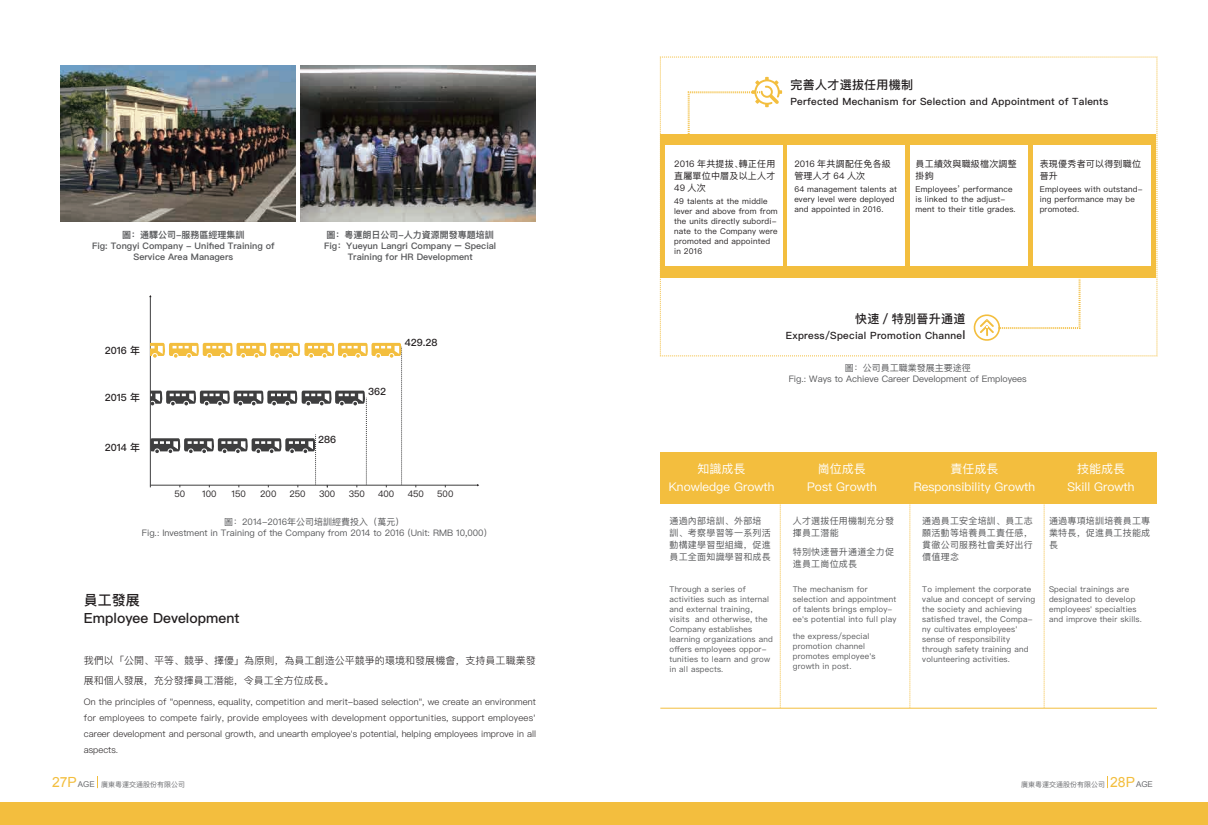
<style>
.page{position:relative;width:1208px;height:825px;background:#fff}
.page>*{position:absolute;margin:0;border:0;box-sizing:border-box;transform-origin:0 0}
.t1{font:500 14px/18px "Ping Fang SC";color:#231f20}
.t2{font:12px/18px "Ping Fang SC";color:#fff;text-align:center}
.t3{font:500 12px "Ping Fang SC";letter-spacing:.025em;color:#231f20}
.t4{font:500 10px "Ping Fang SC";letter-spacing:.025em;color:#231f20}
.t5{font:300 10px/20px "Ping Fang SC";letter-spacing:.005em;color:#231f20}
.t6{font:300 9px/16px "Ping Fang SC";letter-spacing:.005em;color:#231f20;text-align:justify}
.t7{font:9px/10.8px "Ping Fang SC";color:#57585a;text-align:center}
.t8{font:600 9px/10.8px "Ping Fang SC";color:#57585a;text-align:center}
.t9{font:9px/12px "Ping Fang SC";letter-spacing:.025em;color:#57585a}
.t10{font:9px/12px "Ping Fang SC";letter-spacing:.025em;color:#231f20}
.t11{font:8px/10px "Ping Fang SC";letter-spacing:.025em;color:#57585a}
.t12{font:8px/10px "Ping Fang SC";letter-spacing:.025em;color:#231f20}
.t13{font:7px "Ping Fang SC";color:#6c6d70}
.s1{font-size:12px}
.s2{font-family:"Arial";font-size:14px;color:#f3be3e}
.s3{font-family:"Arial";font-size:8px}
</style>
<div class="page">
<div style="left:660px;top:452px;width:497px;height:52px;background:#f3be3e"></div>
<hr style="left:150px;top:297px;width:1px;height:188px;background:#3e3e3f">
<hr style="left:150px;top:485px;width:328px;height:1px;background:#3e3e3f">
<svg style="left:150px;top:343px;width:252px;height:144px"></svg>
<div style="left:0;top:802px;width:1208px;height:23px;background:#f3be3e"></div>
<svg style="left:660px;top:57px;width:497px;height:300px"></svg>
<svg style="left:780px;top:504px;width:1px;height:204px"></svg>
<hr style="left:660px;top:708px;width:497px;height:1px;background:#f3be3e">
<svg style="left:909px;top:504px;width:1px;height:204px"></svg>
<svg style="left:1044px;top:504px;width:1px;height:204px"></svg>
<img style="left:300px;top:65px;width:235px;height:157px">
<img style="left:60px;top:65px;width:235px;height:157px">
<p class="t8" style="left:92px;top:229px;width:184px">圖：通驛公司-服務區經理集訓<br>Fig: Tongyi Company - Unified Training of<br>Service Area Managers</p>
<p class="t8" style="left:324px;top:229px;width:174px">圖：粵運朗日公司-人力資源開發專題培訓<br>Fig：Yueyun Langri Company – Special<br>Training for HR Development</p>
<p class="t4" style="left:105px;top:344px;width:37px">2016 年</p>
<p class="t4" style="left:105px;top:391px;width:37px">2015 年</p>
<p class="t4" style="left:105px;top:442px;width:37px">2014 年</p>
<p class="t4" style="left:318px;top:433px;width:19px">286</p>
<p class="t4" style="left:368px;top:385px;width:19px">362</p>
<p class="t4" style="left:405px;top:336px;width:34px">429.28</p>
<p class="t10" style="left:174px;top:487px;width:12px">50</p>
<p class="t10" style="left:202px;top:487px;width:16px">100</p>
<p class="t10" style="left:232px;top:487px;width:16px">150</p>
<p class="t10" style="left:260px;top:487px;width:18px">200</p>
<p class="t10" style="left:289px;top:487px;width:18px">250</p>
<p class="t10" style="left:319px;top:487px;width:18px">300</p>
<p class="t10" style="left:349px;top:487px;width:18px">350</p>
<p class="t10" style="left:378px;top:487px;width:18px">400</p>
<p class="t10" style="left:408px;top:487px;width:18px">450</p>
<p class="t10" style="left:437px;top:487px;width:18px">500</p>
<h2 class="t3" style="left:790px;top:78px;width:124px">完善人才選拔任用機制</h2>
<p class="t4" style="left:790px;top:95px;width:319px">Perfected Mechanism for Selection and Appointment of Talents</p>
<p class="t10" style="left:674px;top:157px;width:103px;text-align:justify">2016 年共提拔、轉正任用直屬單位中層及以上人才49 人次</p>
<p class="t12" style="left:674px;top:196px;width:105px">49 talents at the middle lever and above from from the units directly subordi&shy;nate to the Company were promoted and appointed in 2016</p>
<p class="t10" style="left:794px;top:157px;width:98px">2016 年共調配任免各級管理人才 64 人次</p>
<p class="t12" style="left:794px;top:184px;width:104px">64 management talents at every level were deployed and appointed in 2016.</p>
<p class="t10" style="left:915px;top:157px;width:103px">員工績效與職級檔次調整掛鉤</p>
<p class="t12" style="left:915px;top:184px;width:102px">Employees’ performance is linked to the adjust&shy;ment to their title grades.</p>
<p class="t10" style="left:1039px;top:157px;width:103px">表現優秀者可以得到職位晉升</p>
<p class="t12" style="left:1039px;top:184px;width:104px">Employees with outstand&shy;ing performance may be promoted.</p>
<h2 class="t3" style="left:855px;top:312px;width:112px">快速／特別晉升通道</h2>
<p class="t4" style="left:786px;top:329px;width:181px">Express/Special Promotion Channe<span class="s1">l</span></p>
<p class="t7" style="left:788px;top:362px;width:240px">圖：公司員工職業發展主要途徑<br>Fig.: Ways to Achieve Career Development of Employees</p>
<h2 class="t2" style="left:668px;top:460px;width:107px">知識成長<br>Knowledge Growth</h2>
<h2 class="t2" style="left:807px;top:460px;width:71px">崗位成長<br>Post Growth</h2>
<h2 class="t2" style="left:913px;top:460px;width:123px">責任成長<br>Responsibility Growth</h2>
<h2 class="t2" style="left:1067px;top:460px;width:69px">技能成長<br>Skill Growth</h2>
<p class="t9" style="left:922px;top:515px;width:112px;text-align:justify">通過員工安全培訓、員工志願活動等培養員工責任感，貫徹公司服務社會美好出行價值理念</p>
<p class="t11" style="left:922px;top:584px;width:114px">To implement the corporate value and concept of serving the society and achieving satisfied travel, the Compa&shy;ny cultivates employees' sense of responsibility through safety training and volunteering activities.</p>
<p class="t9" style="left:669px;top:515px;width:103px">通過內部培訓、外部培訓、考察學習等一系列活動構建學習型組織，促進員工全面知識學習和成長</p>
<p class="t11" style="left:669px;top:584px;width:105px">Through a series of activities such as internal and external training，visits and otherwise, the<br>Company establishes learning organizations and offers employees oppor&shy;tunities to learn and grow in all aspects.</p>
<p class="t9" style="left:1049px;top:515px;width:103px;text-align:justify">通過專項培訓培養員工專業特長，促進員工技能成長</p>
<p class="t11" style="left:1049px;top:584px;width:94px">Special trainings are designated to develop employees' specialties and improve their skills.</p>
<p class="t9" style="left:792px;top:515px;width:103px">人才選拔任用機制充分發揮員工潛能</p>
<p class="t9" style="left:792px;top:546px;width:103px">特別快速晉升通道全力促進員工崗位成長</p>
<p class="t11" style="left:792px;top:584px;width:105px">The mechanism for selection and appointment of talents brings employ&shy;ee's potential into full play</p>
<p class="t11" style="left:792px;top:631px;width:84px">the express/special promotion channel promotes employee's growth in post.</p>
<p class="t7" style="left:142px;top:516px;width:346px">圖：2014-2016年公司培訓經費投入（萬元）<br>Fig.: Investment in Training of the Company from 2014 to 2016 (Unit: RMB 10,000)</p>
<h1 class="t1" style="left:84px;top:590px;width:157px">員工發展<br>Employee Development</h1>
<p class="t5" style="left:84px;top:650px;width:453px">我們以「公開、平等、競爭、擇優」為原則，為員工創造公平競爭的環境和發展機會，支持員工職業發展和個人發展，充分發揮員工潛能，令員工全方位成長。</p>
<p class="t6" style="left:84px;top:693px;width:454px">On the principles of "openness, equality, competition and merit-based selection", we create an environment for employees to compete fairly, provide employees with development opportunities, support employees' career development and personal growth, and unearth employee's potential, helping employees improve in all aspects.</p>
<p class="t13" style="left:52px;top:780px;width:135px"><span class="s2">27P</span><span class="s3">AGE</span> 廣東粵運交通股份有限公司</p>
<p class="t13" style="left:1021px;top:780px;width:133px">廣東粵運交通股份有限公司 <span class="s2">28P</span><span class="s3">AGE</span></p>
</div>
